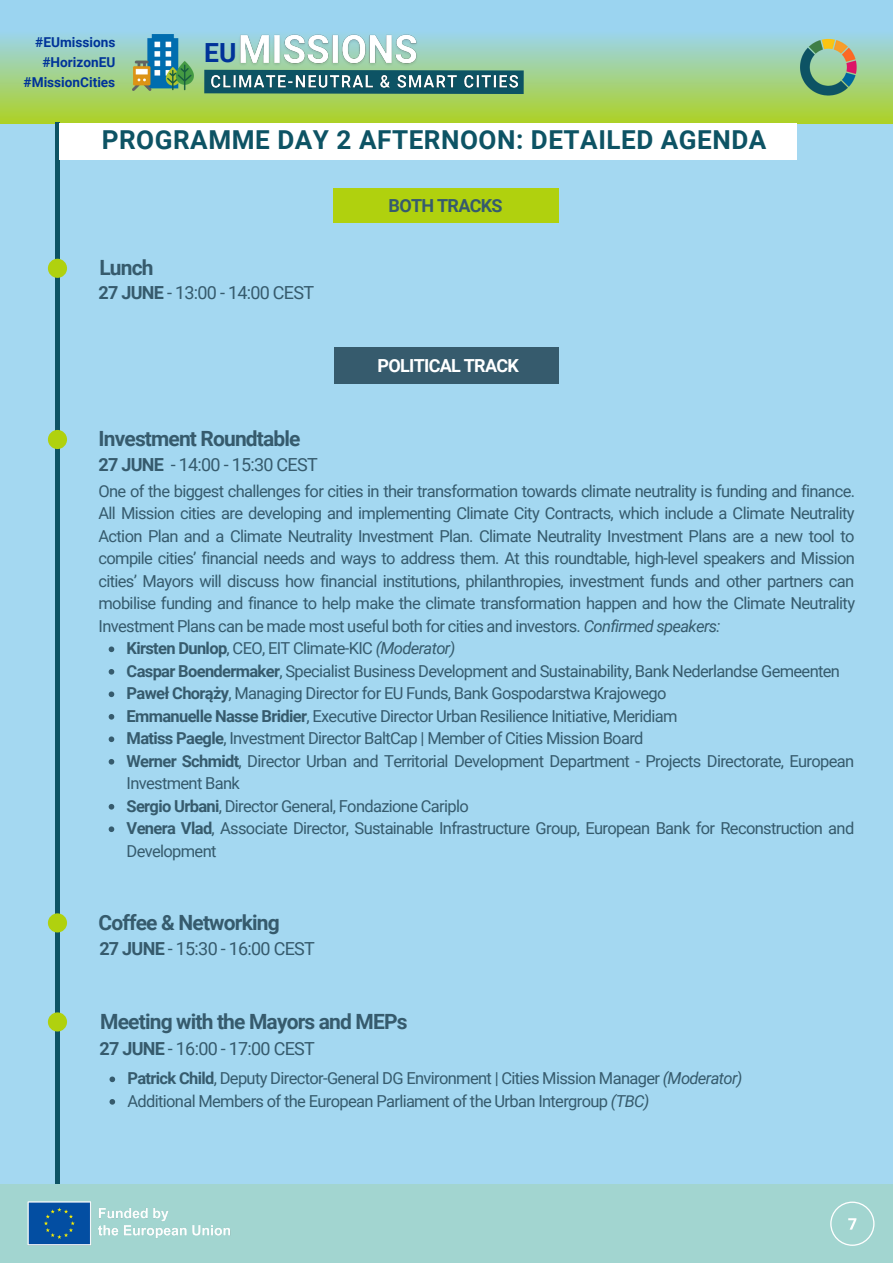
<style>
.page{position:relative;width:893px;height:1264px;background:#fff}
.page>*{position:absolute;margin:0;border:0;box-sizing:border-box;transform-origin:0 0}
.t1{font:700 26.4px "Roboto";color:#039}
.t2{font:700 26.1px "Roboto";letter-spacing:.02em;color:#0d5364}
.t3{font:700 21px "Roboto";letter-spacing:-.04em;color:#365b6d}
.t4{font:18px "Roboto";letter-spacing:-.04em;color:#365b6d}
.t5{font:700 18px "Roboto";letter-spacing:-.04em;color:#fff}
.t6{font:700 18px "Roboto";letter-spacing:-.04em;color:#365b6d}
.t7{font:16.5px/22.5px "Roboto";letter-spacing:-.04em;color:#365b6d}
.t8{font:700 13.65px "Roboto";color:#039}
.s1{font-weight:700}
.s2{font-style:italic}
</style>
<div class="page">
<div style="left:0;top:0;width:892px;height:1262px;background:#a4d8f1"></div>
<img style="left:0;top:35px;width:892px;height:88px">
<div style="left:55px;top:122px;width:5px;height:1062px;background:#0d5364"></div>
<div style="left:48px;top:259px;width:19px;height:19px;background:#b0d10e;border-radius:50%"></div>
<div style="left:48px;top:913px;width:19px;height:19px;background:#b0d10e;border-radius:50%"></div>
<div style="left:48px;top:1012px;width:19px;height:19px;background:#b0d10e;border-radius:50%"></div>
<div style="left:0;top:1184px;width:892px;height:78px;background:#a2d5d0"></div>
<img style="left:27px;top:1201px;width:204px;height:45px">
<div style="left:334px;top:347px;width:225px;height:36px;background:#365b6d"></div>
<div style="left:59px;top:123px;width:738px;height:37px;background:#fff"></div>
<svg style="left:830px;top:1201px;width:44px;height:44px"></svg>
<svg style="left:181px;top:58px;width:366px;height:48px;background:#a2cf70"></svg>
<img style="left:133px;top:34px;width:61px;height:57px">
<img style="left:233px;top:34px;width:190px;height:36px">
<img style="left:208px;top:70px;width:313px;height:24px">
<img style="left:788px;top:35px;width:79px;height:71px">
<svg style="left:109px;top:646px;width:5px;height:6px"></svg>
<svg style="left:109px;top:669px;width:5px;height:5px"></svg>
<svg style="left:109px;top:691px;width:5px;height:6px"></svg>
<svg style="left:109px;top:714px;width:5px;height:5px"></svg>
<svg style="left:109px;top:736px;width:5px;height:6px"></svg>
<svg style="left:109px;top:759px;width:5px;height:5px"></svg>
<svg style="left:109px;top:804px;width:5px;height:5px"></svg>
<svg style="left:109px;top:826px;width:5px;height:6px"></svg>
<div style="left:48px;top:430px;width:19px;height:19px;background:#b0d10e;border-radius:50%"></div>
<div style="left:334px;top:189px;width:224px;height:34px;background:#b0d10e"></div>
<svg style="left:109px;top:1076px;width:6px;height:6px"></svg>
<svg style="left:109px;top:1099px;width:6px;height:5px"></svg>
<p class="t8" style="left:35px;top:34px;width:82px">#EUmissions</p>
<p class="t8" style="left:42px;top:54px;width:74px">#HorizonEU</p>
<p class="t8" style="left:24px;top:74px;width:93px">#MissionCities</p>
<p class="t1" style="left:204px;top:38px;width:34px">EU</p>
<p class="t2" style="left:102px;top:125px;width:666px">PROGRAMME DAY 2 AFTERNOON: DETAILED AGENDA</p>
<p class="t3" style="left:99px;top:255px;width:56px">Lunch</p>
<p class="t4" style="left:99px;top:282px;width:217px"><span class="s1">27 JUNE</span> - 13:00 - 14:00 CEST</p>
<p class="t3" style="left:98px;top:426px;width:203px">Investment Roundtable</p>
<p class="t4" style="left:98px;top:454px;width:221px"><span class="s1">27 JUNE</span> - 14:00 - 15:30 CEST</p>
<p class="t6" style="left:388px;top:195px;width:115px">BOTH TRACKS</p>
<p class="t5" style="left:377px;top:356px;width:143px">POLITICAL TRACK</p>
<p class="t7" style="left:98px;top:480px;width:758px;text-align:justify">One of the biggest challenges for cities in their transformation towards climate neutrality is funding and finance.<br>All Mission cities are developing and implementing Climate City Contracts, which include a Climate Neutrality Action Plan and a Climate Neutrality Investment Plan. Climate Neutrality Investment Plans are a new tool to compile cities’ financial needs and ways to address them. At this roundtable, high-level speakers and Mission cities’ Mayors will discuss how financial institutions, philanthropies, investment funds and other partners can mobilise funding and finance to help make the climate transformation happen and how the Climate Neutrality Investment Plans can be made most useful both for cities and investors. <span class="s2">Confirmed speakers:</span></p>
<p class="t7" style="left:126px;top:637px;width:330px"><span class="s1">Kirsten Dunlop</span>, CEO, EIT Climate-KIC <span class="s2">(Moderator)</span></p>
<p class="t7" style="left:126px;top:660px;width:714px"><span class="s1">Caspar Boendermaker</span>, Specialist Business Development and Sustainability, Bank Nederlandse Gemeenten</p>
<p class="t7" style="left:126px;top:682px;width:541px"><span class="s1">Paweł Chorąży</span>, Managing Director for EU Funds, Bank Gospodarstwa Krajowego</p>
<p class="t7" style="left:126px;top:705px;width:552px"><span class="s1">Emmanuelle Nasse Bridier</span>, Executive Director Urban Resilience Initiative, Meridiam</p>
<p class="t7" style="left:126px;top:727px;width:518px"><span class="s1">Matiss Paegle</span>, Investment Director BaltCap | Member of Cities Mission Board</p>
<p class="t7" style="left:126px;top:750px;width:729px"><span class="s1">Werner Schmidt</span>, Director Urban and Territorial Development Department - Projects Directorate, European<br>Investment Bank</p>
<p class="t7" style="left:126px;top:795px;width:344px"><span class="s1">Sergio Urbani</span>, Director General, Fondazione Cariplo</p>
<p class="t7" style="left:126px;top:817px;width:729px"><span class="s1">Venera Vlad</span>, Associate Director, Sustainable Infrastructure Group, European Bank for Reconstruction and<br>Development</p>
<p class="t3" style="left:98px;top:910px;width:182px">Coffee &amp; Networking</p>
<p class="t4" style="left:99px;top:938px;width:217px"><span class="s1">27 JUNE</span> - 15:30 - 16:00 CEST</p>
<p class="t3" style="left:100px;top:1009px;width:309px">Meeting with the Mayors and MEPs</p>
<p class="t4" style="left:99px;top:1038px;width:217px"><span class="s1">27 JUNE</span> - 16:00 - 17:00 CEST</p>
<p class="t7" style="left:127px;top:1067px;width:616px"><span class="s1">Patrick Child</span>, Deputy Director-General DG Environment | Cities Mission Manager <span class="s2">(Moderator)</span></p>
<p class="t7" style="left:127px;top:1089px;width:523px">Additional Members of the European Parliament of the Urban Intergroup <span class="s2">(TBC)</span></p>
</div>
